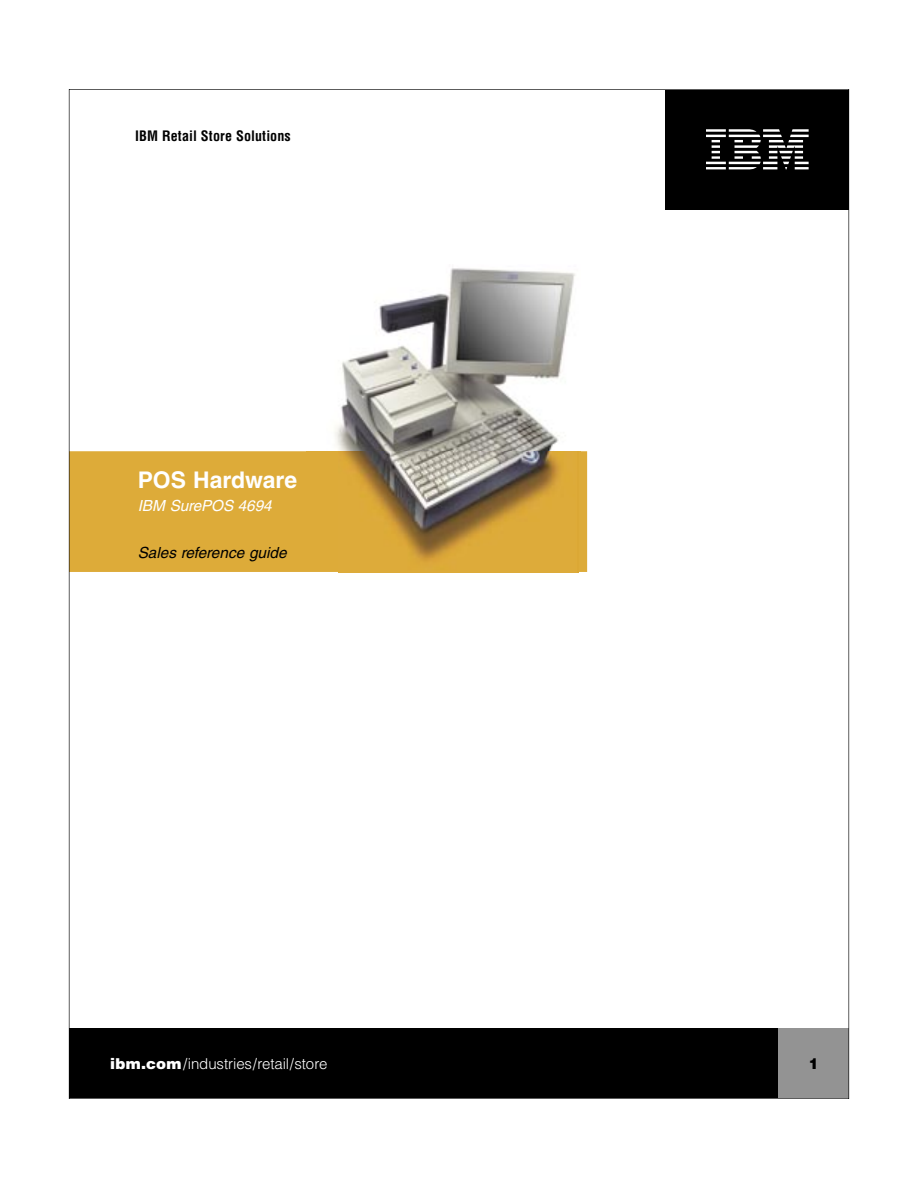
<style>
.page{position:relative;width:918px;height:1188px;background:#fff}
.page>*{position:absolute;margin:0;border:0;box-sizing:border-box;transform-origin:0 0}
.t1{font:700 22.95px "Helvetica";letter-spacing:-.005em;color:#fff}
.t2{font:italic 15.3px "Helvetica";color:#000}
.t3{font:italic 15.3px "Helvetica";letter-spacing:-.005em;color:#fff}
.t4{font:300 15px "Helvetica";letter-spacing:-.005em;color:#fff}
.t5{font:900 15px "Helvetica";color:#000}
.t6{font:700 condensed 14.1px "Helvetica";letter-spacing:.005em;color:#000}
.s1{font-weight:900}
</style>
<div class="page">
<div style="left:69px;top:1028px;width:780px;height:71px;background:#000"></div>
<div style="left:666px;top:89px;width:183px;height:121px;background:#000"></div>
<svg style="left:706px;top:129px;width:103px;height:40px"></svg>
<div style="left:778px;top:1028px;width:71px;height:71px;background:#939393"></div>
<img style="left:335px;top:268px;width:240px;height:183px">
<div style="left:70px;top:451px;width:517px;height:121px;background:#ddab39"></div>
<img style="left:326px;top:451px;width:254px;height:1px">
<img style="left:338px;top:451px;width:240px;height:121px">
<hr style="left:69px;top:89px;width:1px;height:1010px;background:#000">
<hr style="left:69px;top:1098px;width:780px;height:1px;background:#000">
<hr style="left:849px;top:89px;width:1px;height:1010px;background:#000">
<hr style="left:69px;top:89px;width:780px;height:1px;background:#000">
<p class="t6" style="left:135px;top:127px;width:157px">IBM Retail Store Solutions</p>
<h1 class="t1" style="left:138px;top:466px;width:161px">POS Hardware</h1>
<p class="t3" style="left:138px;top:497px;width:135px">IBM SurePOS 4694</p>
<p class="t2" style="left:138px;top:544px;width:151px">Sales reference guide</p>
<p class="t4" style="left:110px;top:1055px;width:219px"><span class="s1">ibm.com</span>/industries/retail/store</p>
<p class="t5" style="left:809px;top:1054px;width:12px">1</p>
</div>
